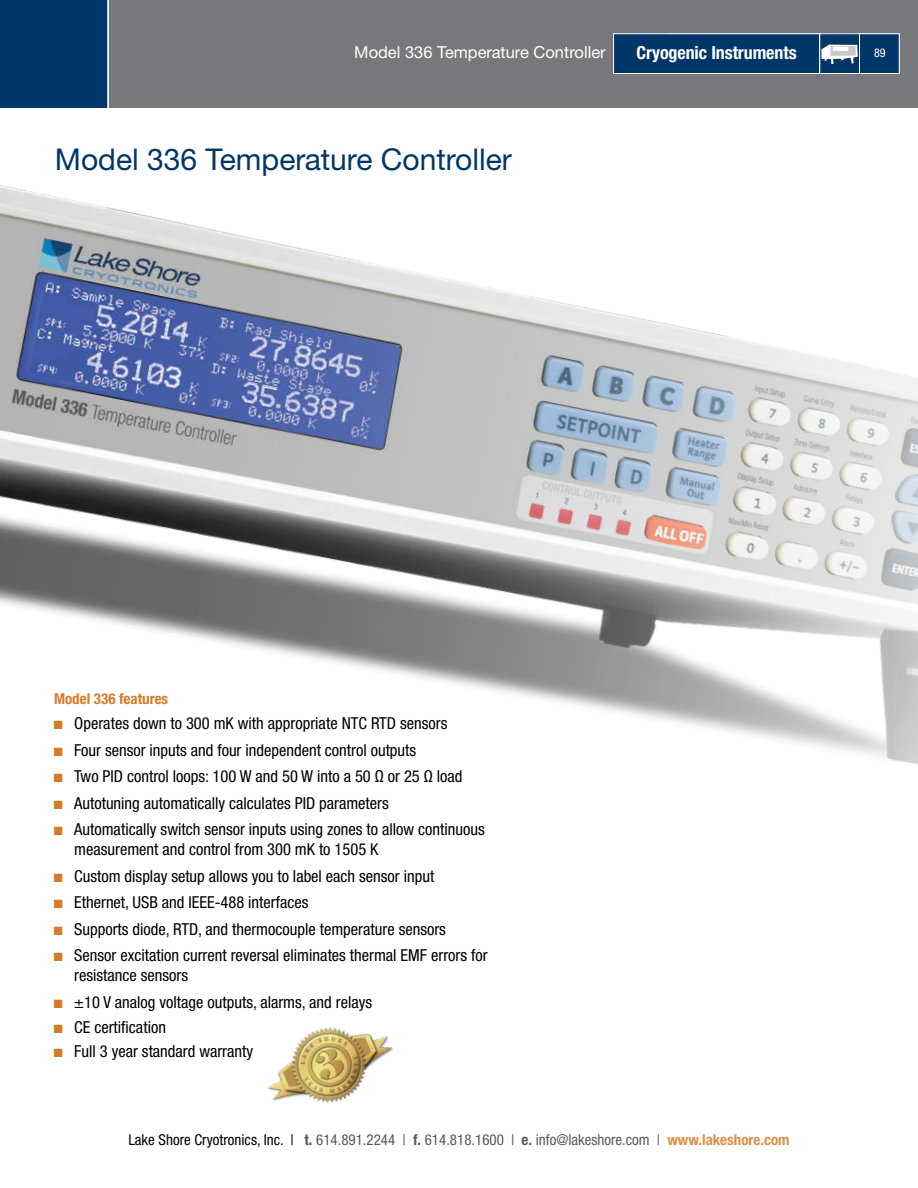
<style>
.page{position:relative;width:918px;height:1188px;background:#fff}
.page>*{position:absolute;margin:0;border:0;box-sizing:border-box;transform-origin:0 0}
.t1{font:30px "Helvetica Neue LTW1 G";color:#003768}
.t2{font:700 condensed 18px "Helvetica Neue LTW1 G";letter-spacing:-.005em;color:#fff}
.t3{font:condensed 16.5px/26.5px "Helvetica Neue LTW1 G";color:#000}
.t4{font:16.5px "Helvetica Neue LTW1 G";color:#fff}
.t5{font:condensed 15px "Helvetica Neue LTW1 G";color:#58595b}
.t6{font:700 condensed 15px "Helvetica Neue LTW1 G";color:#d77a28}
.t7{font:condensed 12px "Helvetica Neue LTW1 G";color:#fff}
.s1{font-family:"Strada Exp";font-stretch:normal;color:#d77a28}
.s2{color:#000}
.s3{font-weight:700}
.s4{font-weight:700;color:#de904a}
</style>
<div class="page">
<img style="left:0;top:185px;width:918px;height:579px">
<img style="left:268px;top:1027px;width:125px;height:76px">
<div style="left:108px;top:0;width:810px;height:108px;background:#77787b"></div>
<div style="left:0;top:0;width:108px;height:108px;background:#003768"></div>
<hr style="left:107px;top:0;width:2px;height:116px;background:#fff">
<div style="left:613px;top:33px;width:207px;height:41px;background:#003768;border:1px solid #fff"></div>
<div style="left:859px;top:33px;width:41px;height:41px;background:#003768;border:1px solid #fff"></div>
<svg style="left:821px;top:35px;width:37px;height:37px"></svg>
<div style="left:830px;top:46px;width:26px;height:10px;background:#c9c9c9"></div>
<hr style="left:833px;top:47px;width:15px;height:4px;background:#fff">
<div style="left:819px;top:33px;width:41px;height:41px;border:1px solid #fff"></div>
<p class="t4" style="left:354px;top:42px;width:253px">Model 336 Temperature Controller</p>
<p class="t2" style="left:636px;top:42px;width:162px">Cryogenic Instruments</p>
<p class="t4" style="left:700px;top:42px;width:89px">Introduction</p>
<p class="t7" style="left:874px;top:46px;width:13px">8 989</p>
<h1 class="t1" style="left:55px;top:141px;width:459px">Model 336 Temperature Controller</h1>
<p class="t6" style="left:54px;top:690px;width:116px">Model 336 features</p>
<p class="t3" style="left:54px;top:710px;width:432px"><span class="s1">D</span> Operates down to 300 mK with appropriate NTC RTD sensors<br><span class="s1">D</span> Four sensor inputs and four independent control outputs<br><span class="s1">D</span> Two PID control loops: 100 W and 50 W into a 50 Ω or 25 Ω load<br><span class="s1">D</span> Autotuning automatically calculates PID parameters<br><span class="s1">D</span> Automatically switch sensor inputs using zones to allow continuous</p>
<p class="t3" style="left:54px;top:836px;width:435px;text-indent:20px">measurement and control from 300 mK to 1505 K<br><span class="s1">D</span> Custom display setup allows you to label each sensor input<br><span class="s1">D</span> Ethernet, USB and IEEE-488 interfaces<br><span class="s1">D</span> Supports diode, RTD, and thermocouple temperature sensors<br><span class="s1">D</span> Sensor excitation current reversal eliminates thermal EMF errors for</p>
<p class="t3" style="left:54px;top:962px;width:320px;text-indent:20px">resistance sensors<br><span class="s1">D</span> ±10 V analog voltage outputs, alarms, and relays</p>
<p class="t3" style="left:54px;top:1014px;width:201px;line-height:24.8px"><span class="s1">D</span> CE certification<br><span class="s1">D</span> Full 3 year standard warranty</p>
<p class="t5" style="left:128px;top:1131px;width:663px"><span class="s2">Lake Shore Cryotronics, Inc. |</span> <span class="s3">t.</span> 614.891.2244 | <span class="s3">f.</span> 614.818.1600 | <span class="s3">e.</span> info@lakeshore.com | <span class="s4">www.lakeshore.com</span></p>
</div>
